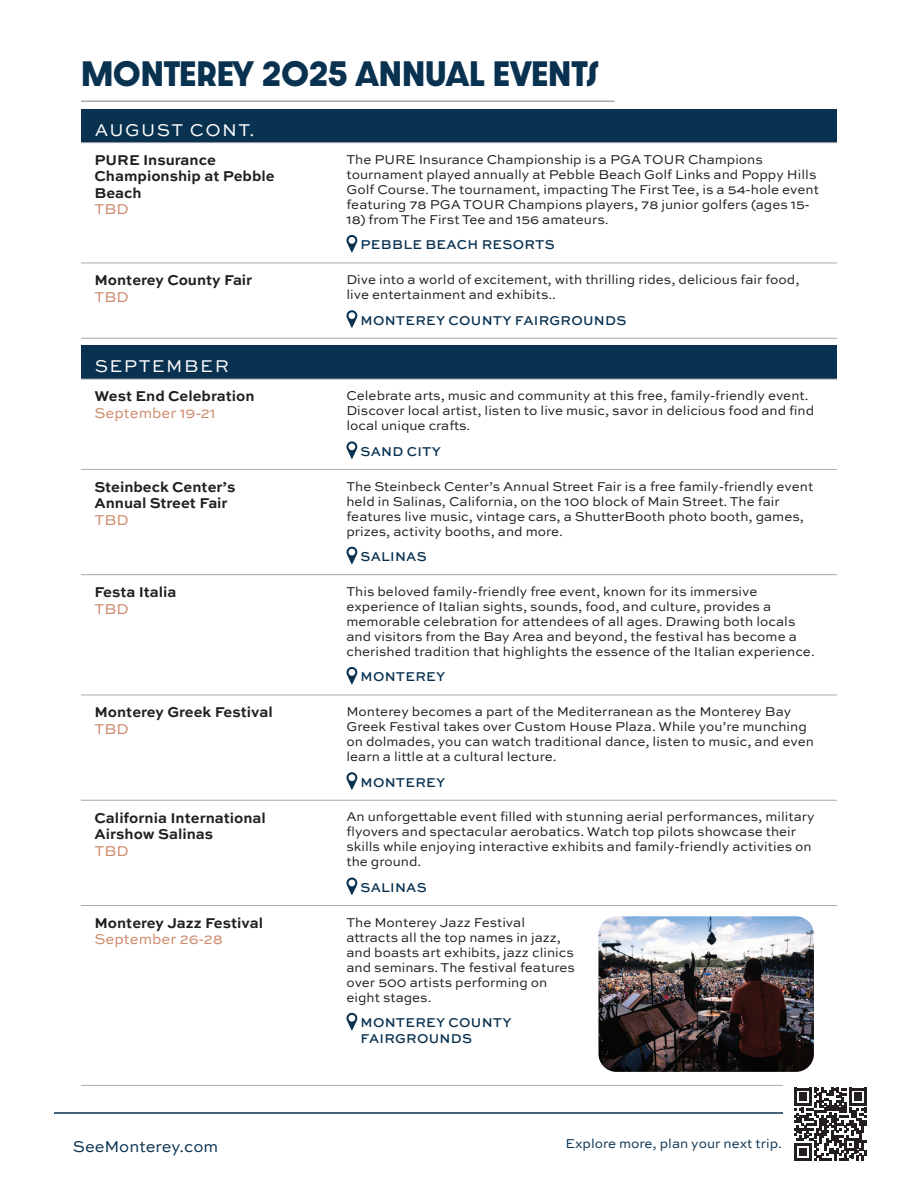
<style>
.page{position:relative;width:918px;height:1188px;background:#fff}
.page>*{position:absolute;margin:0;border:0;box-sizing:border-box;transform-origin:0 0}
.t1{font:700 30px "Inspired Otter";color:#093251}
.t2{font:18px "Sweet Sans Pro";letter-spacing:.08em;color:#fff}
.t3{font:16.5px "Sweet Sans Pro";color:#093251}
.t4{font:700 15px/16.5px "Sweet Sans Pro";color:#231f20}
.t5{font:15px "Sweet Sans Pro";color:#ce886a}
.t6{font:13.5px/15px "Sweet Sans Pro";color:#231f20}
.t7{font:500 13.5px/15.6px "Sweet Sans Pro";letter-spacing:.02em;color:#093251}
.t8{font:13.5px "Sweet Sans Pro";color:#093251}
</style>
<div class="page">
<hr style="left:54px;top:1112px;width:729px;height:2px;background:#093251">
<div style="left:81px;top:345px;width:756px;height:34px;background:#093251"></div>
<hr style="left:81px;top:379px;width:252px;height:1px;background:#a8a9ad">
<hr style="left:333px;top:379px;width:252px;height:1px;background:#a8a9ad">
<hr style="left:585px;top:379px;width:252px;height:1px;background:#a8a9ad">
<hr style="left:81px;top:469px;width:252px;height:1px;background:#a8a9ad">
<hr style="left:333px;top:469px;width:252px;height:1px;background:#a8a9ad">
<hr style="left:585px;top:469px;width:252px;height:1px;background:#a8a9ad">
<hr style="left:81px;top:574px;width:252px;height:1px;background:#a8a9ad">
<hr style="left:333px;top:574px;width:252px;height:1px;background:#a8a9ad">
<hr style="left:585px;top:574px;width:252px;height:1px;background:#a8a9ad">
<hr style="left:81px;top:695px;width:252px;height:1px;background:#a8a9ad">
<hr style="left:333px;top:695px;width:252px;height:1px;background:#a8a9ad">
<hr style="left:585px;top:695px;width:252px;height:1px;background:#a8a9ad">
<hr style="left:81px;top:800px;width:252px;height:1px;background:#a8a9ad">
<hr style="left:333px;top:800px;width:252px;height:1px;background:#a8a9ad">
<hr style="left:585px;top:800px;width:252px;height:1px;background:#a8a9ad">
<hr style="left:81px;top:905px;width:252px;height:1px;background:#a8a9ad">
<hr style="left:333px;top:905px;width:252px;height:1px;background:#a8a9ad">
<hr style="left:585px;top:905px;width:252px;height:1px;background:#a8a9ad">
<hr style="left:81px;top:1085px;width:252px;height:1px;background:#a8a9ad">
<hr style="left:333px;top:1085px;width:252px;height:1px;background:#a8a9ad">
<hr style="left:585px;top:1085px;width:252px;height:1px;background:#a8a9ad">
<svg style="left:346px;top:441px;width:11px;height:18px"></svg>
<svg style="left:346px;top:547px;width:11px;height:17px"></svg>
<svg style="left:346px;top:667px;width:11px;height:17px"></svg>
<svg style="left:346px;top:772px;width:11px;height:18px"></svg>
<svg style="left:346px;top:878px;width:11px;height:17px"></svg>
<svg style="left:346px;top:1013px;width:11px;height:17px"></svg>
<img style="left:598px;top:916px;width:216px;height:156px">
<hr style="left:81px;top:100px;width:534px;height:2px;background:#a8a9ad">
<div style="left:81px;top:109px;width:756px;height:34px;background:#093251"></div>
<hr style="left:81px;top:142px;width:252px;height:1px;background:#a8a9ad">
<hr style="left:333px;top:142px;width:504px;height:1px;background:#a8a9ad">
<hr style="left:81px;top:263px;width:252px;height:1px;background:#a8a9ad">
<hr style="left:333px;top:263px;width:504px;height:1px;background:#a8a9ad">
<hr style="left:81px;top:338px;width:252px;height:1px;background:#a8a9ad">
<hr style="left:333px;top:338px;width:504px;height:1px;background:#a8a9ad">
<svg style="left:346px;top:235px;width:11px;height:17px"></svg>
<svg style="left:346px;top:310px;width:11px;height:18px"></svg>
<div style="left:783px;top:1078px;width:95px;height:93px;background:#fff"></div>
<svg style="left:794px;top:1088px;width:73px;height:73px"></svg>
<h1 class="t1" style="left:81px;top:50px;width:520px">MONTEREY 2025 ANNUAL EVENTS</h1>
<h2 class="t2" style="left:95px;top:117px;width:162px">AUGUST CONT.</h2>
<p class="t4" style="left:94px;top:151px;width:182px">PURE Insurance<br>Championship at Pebble<br>Beach</p>
<p class="t5" style="left:94px;top:199px;width:36px">TBD</p>
<p class="t6" style="left:346px;top:151px;width:474px">The PURE Insurance Championship is a PGA TOUR Champions tournament played annually at Pebble Beach Golf Links and Poppy Hills Golf Course. The tournament, impacting The First Tee, is a 54-hole event featuring 78 PGA TOUR Champions players, 78 junior golfers (ages 15-</p>
<p class="t6" style="left:346px;top:211px;width:264px">18) from The First Tee and 156 amateurs.</p>
<p class="t7" style="left:361px;top:237px;width:196px">PEBBLE BEACH RESORTS</p>
<p class="t4" style="left:94px;top:271px;width:159px">Monterey County Fair</p>
<p class="t5" style="left:94px;top:286px;width:36px">TBD</p>
<p class="t6" style="left:346px;top:272px;width:455px">Dive into a world of excitement, with thrilling rides, delicious fair food, live entertainment and exhibits..</p>
<p class="t7" style="left:361px;top:312px;width:267px">MONTEREY COUNTY FAIRGROUNDS</p>
<h2 class="t2" style="left:95px;top:353px;width:136px">SEPTEMBER</h2>
<p class="t4" style="left:94px;top:387px;width:162px">West End Celebration</p>
<p class="t5" style="left:94px;top:402px;width:123px">September 19-21</p>
<p class="t6" style="left:346px;top:388px;width:469px">Celebrate arts, music and community at this free, family-friendly event.<br>Discover local artist, listen to live music, savor in delicious food and find local unique crafts.</p>
<p class="t7" style="left:361px;top:443px;width:82px">SAND CITY</p>
<p class="t4" style="left:94px;top:478px;width:142px">Steinbeck Center’s<br>Annual Street Fair</p>
<p class="t5" style="left:94px;top:509px;width:36px">TBD</p>
<p class="t6" style="left:346px;top:478px;width:468px">The Steinbeck Center’s Annual Street Fair is a free family-friendly event held in Salinas, California, on the 100 block of Main Street. The fair features live music, vintage cars, a ShutterBooth photo booth, games, prizes, activity booths, and more.</p>
<p class="t7" style="left:361px;top:548px;width:68px">SALINAS</p>
<p class="t4" style="left:94px;top:583px;width:84px">Festa Italia</p>
<p class="t5" style="left:94px;top:598px;width:36px">TBD</p>
<p class="t6" style="left:346px;top:583px;width:470px">This beloved family-friendly free event, known for its immersive experience of Italian sights, sounds, food, and culture, provides a memorable celebration for attendees of all ages. Drawing both locals and visitors from the Bay Area and beyond, the festival has become a cherished tradition that highlights the essence of the Italian experience.</p>
<p class="t7" style="left:361px;top:669px;width:86px">MONTEREY</p>
<p class="t4" style="left:94px;top:703px;width:180px">Monterey Greek Festival</p>
<p class="t5" style="left:94px;top:718px;width:36px">TBD</p>
<p class="t6" style="left:346px;top:704px;width:469px">Monterey becomes a part of the Mediterranean as the Monterey Bay Greek Festival takes over Custom House Plaza. While you’re munching on dolmades, you can watch traditional dance, listen to music, and even learn a little at a cultural lecture.</p>
<p class="t7" style="left:361px;top:774px;width:86px">MONTEREY</p>
<p class="t4" style="left:94px;top:808px;width:173px">California International<br>Airshow Salinas</p>
<p class="t5" style="left:94px;top:840px;width:36px">TBD</p>
<p class="t6" style="left:346px;top:809px;width:470px">An unforgettable event filled with stunning aerial performances, military flyovers and spectacular aerobatics. Watch top pilots showcase their skills while enjoying interactive exhibits and family-friendly activities on the ground.</p>
<p class="t7" style="left:361px;top:879px;width:68px">SALINAS</p>
<p class="t4" style="left:94px;top:914px;width:170px">Monterey Jazz Festival</p>
<p class="t5" style="left:94px;top:929px;width:130px">September 26-28</p>
<p class="t6" style="left:346px;top:914px;width:230px">The Monterey Jazz Festival attracts all the top names in jazz, and boasts art exhibits, jazz clinics and seminars. The festival features over 500 artists performing on eight stages.</p>
<p class="t7" style="left:361px;top:1014px;width:153px">MONTEREY COUNTY<br>FAIRGROUNDS</p>
<p class="t3" style="left:73px;top:1135px;width:147px">SeeMonterey.com</p>
<p class="t8" style="left:565px;top:1134px;width:218px">Explore more, plan your next trip.</p>
</div>
